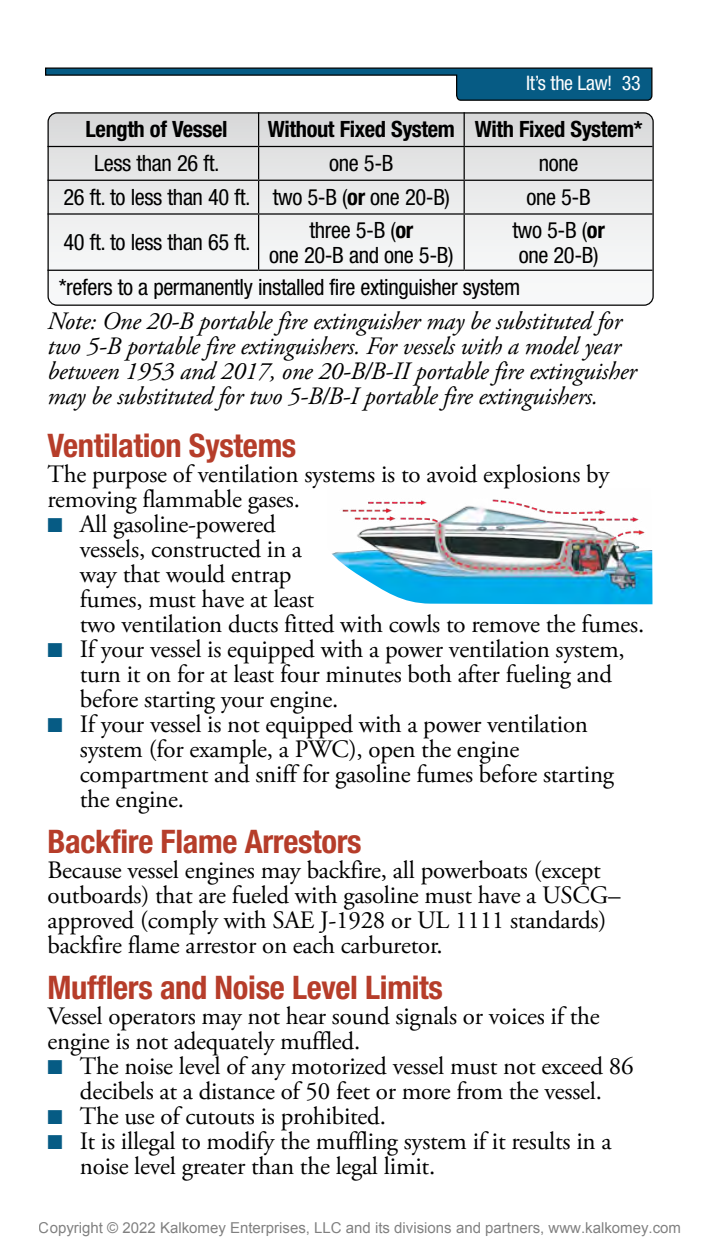
<style>
.page{position:relative;width:720px;height:1260px;background:#fff}
.page>*{position:absolute;margin:0;border:0;box-sizing:border-box;transform-origin:0 0}
.t1{font:700 condensed 32.5px "Helvetica Neue LT Std";letter-spacing:-.01em;color:#b63d2a}
.t2{font:25px/25px "Adobe Garamond Pro";letter-spacing:-.01em;color:#000}
.t3{font:italic 25px/25px "Adobe Garamond Pro";letter-spacing:-.01em;color:#000}
.t4{font:condensed 22.5px/25px "Helvetica Neue LT Std";letter-spacing:-.02em;color:#000;text-align:center}
.t5{font:700 condensed 22.5px "Helvetica Neue LT Std";letter-spacing:-.02em;color:#000}
.t6{font:condensed 20px "Helvetica Neue LT Std";letter-spacing:-.02em;color:#fff}
.t7{font:15px "Arial";color:rgb(0 0 0/.5)}
.s1{font-weight:700}
.s2{color:#065b84}
</style>
<div class="page">
<svg style="left:45px;top:67px;width:608px;height:34px"></svg>
<svg style="left:48px;top:113px;width:604px;height:192px"></svg>
<div style="left:48px;top:112px;width:606px;height:194px;border:1px solid #000;border-radius:9px"></div>
<hr style="left:258px;top:112px;width:1px;height:34px;background:#000">
<hr style="left:464px;top:112px;width:1px;height:34px;background:#000">
<hr style="left:48px;top:146px;width:211px;height:1px;background:#000">
<hr style="left:48px;top:180px;width:211px;height:1px;background:#000">
<hr style="left:48px;top:213px;width:211px;height:2px;background:#000">
<hr style="left:48px;top:270px;width:211px;height:1px;background:#000">
<hr style="left:464px;top:146px;width:188px;height:1px;background:#000">
<hr style="left:464px;top:180px;width:188px;height:1px;background:#000">
<hr style="left:464px;top:213px;width:188px;height:2px;background:#000">
<hr style="left:464px;top:270px;width:188px;height:1px;background:#000">
<hr style="left:259px;top:146px;width:205px;height:1px;background:#000">
<hr style="left:258px;top:147px;width:1px;height:33px;background:#000">
<hr style="left:464px;top:147px;width:1px;height:33px;background:#000">
<hr style="left:259px;top:180px;width:205px;height:1px;background:#000">
<hr style="left:258px;top:181px;width:1px;height:32px;background:#000">
<hr style="left:464px;top:181px;width:1px;height:32px;background:#000">
<hr style="left:259px;top:213px;width:205px;height:2px;background:#000">
<hr style="left:258px;top:215px;width:1px;height:55px;background:#000">
<hr style="left:464px;top:215px;width:1px;height:55px;background:#000">
<hr style="left:259px;top:270px;width:205px;height:1px;background:#000">
<img style="left:332px;top:499px;width:320px;height:105px">
<p class="t6" style="left:526px;top:71px;width:116px">It’s the Law! 33</p>
<p class="t5" style="left:86px;top:115px;width:143px">Length of Vessel</p>
<p class="t5" style="left:268px;top:115px;width:376px">Without Fixed System With Fixed System*</p>
<p class="t4" style="left:94px;top:151px;width:127px">Less than 26 ft.</p>
<p class="t4" style="left:329px;top:151px;width:66px">one 5-B</p>
<p class="t4" style="left:539px;top:151px;width:41px">none</p>
<p class="t4" style="left:63px;top:185px;width:388px">26 ft. to less than 40 ft. two 5-B (<span class="s1">or</span> one 20-B)</p>
<p class="t4" style="left:527px;top:185px;width:66px">one 5-B</p>
<p class="t4" style="left:63px;top:230px;width:189px">40 ft. to less than 65 ft.</p>
<p class="t4" style="left:269px;top:217px;width:186px">three 5-B (<span class="s1">or<br></span>one 20-B and one 5-B)</p>
<p class="t4" style="left:513px;top:217px;width:94px;text-align:left">two 5-B (<span class="s1">or </span>one 20-B)</p>
<p class="t4" style="left:59px;top:275px;width:463px">*refers to a permanently installed fire extinguisher system</p>
<p class="t3" style="left:48px;top:309px;width:591px">Note: One 20-B portable fire extinguisher may be substituted for two 5-B portable fire extinguishers. For vessels with a model year between 1953 and 2017, one 20-B/B-II portable fire extinguisher may be substituted for two 5-B/B-I portable fire extinguishers.</p>
<h1 class="t1" style="left:48px;top:425px;width:250px">Ventilation Systems</h1>
<p class="t2" style="left:48px;top:462px;width:563px">The purpose of ventilation systems is to avoid explosions by removing flammable gases.</p>
<p class="t2" style="left:80px;top:512px;width:566px;text-indent:-32px"><span class="s2">■</span> All gasoline-powered<br>vessels, constructed in a<br>way that would entrap<br>fumes, must have at least<br>two ventilation ducts fitted with cowls to remove the fumes.</p>
<p class="t2" style="left:80px;top:637px;width:546px;text-indent:-32px"><span class="s2">■</span> If your vessel is equipped with a power ventilation system, turn it on for at least four minutes both after fueling and before starting your engine.</p>
<p class="t2" style="left:80px;top:712px;width:536px;text-indent:-32px"><span class="s2">■</span> If your vessel is not equipped with a power ventilation system (for example, a PWC), open the engine compartment and sniff for gasoline fumes before starting the engine.</p>
<h1 class="t1" style="left:48px;top:822px;width:316px">Backfire Flame Arrestors</h1>
<p class="t2" style="left:48px;top:858px;width:575px">Because vessel engines may backfire, all powerboats (except outboards) that are fueled with gasoline must have a USCG– approved (comply with SAE J-1928 or UL 1111 standards) backfire flame arrestor on each carburetor.</p>
<h1 class="t1" style="left:48px;top:968px;width:397px">Mufflers and Noise Level Limits</h1>
<p class="t2" style="left:48px;top:1005px;width:554px">Vessel operators may not hear sound signals or voices if the engine is not adequately muffled.</p>
<p class="t2" style="left:47px;top:1055px;width:588px;text-align:center"><span class="s2">■</span> The noise level of any motorized vessel must not exceed 86 decibels at a distance of 50 feet or more from the vessel.</p>
<p class="t2" style="left:47px;top:1105px;width:340px"><span class="s2">■</span> The use of cutouts is prohibited.</p>
<p class="t2" style="left:80px;top:1130px;width:533px;text-indent:-32px"><span class="s2">■</span> It is illegal to modify the muffling system if it results in a noise level greater than the legal limit.</p>
<p class="t7" style="left:39px;top:1218px;width:644px">Copyright © 2022 Kalkomey Enterprises, LLC and its divisions and partners, www.kalkomey.com</p>
</div>
